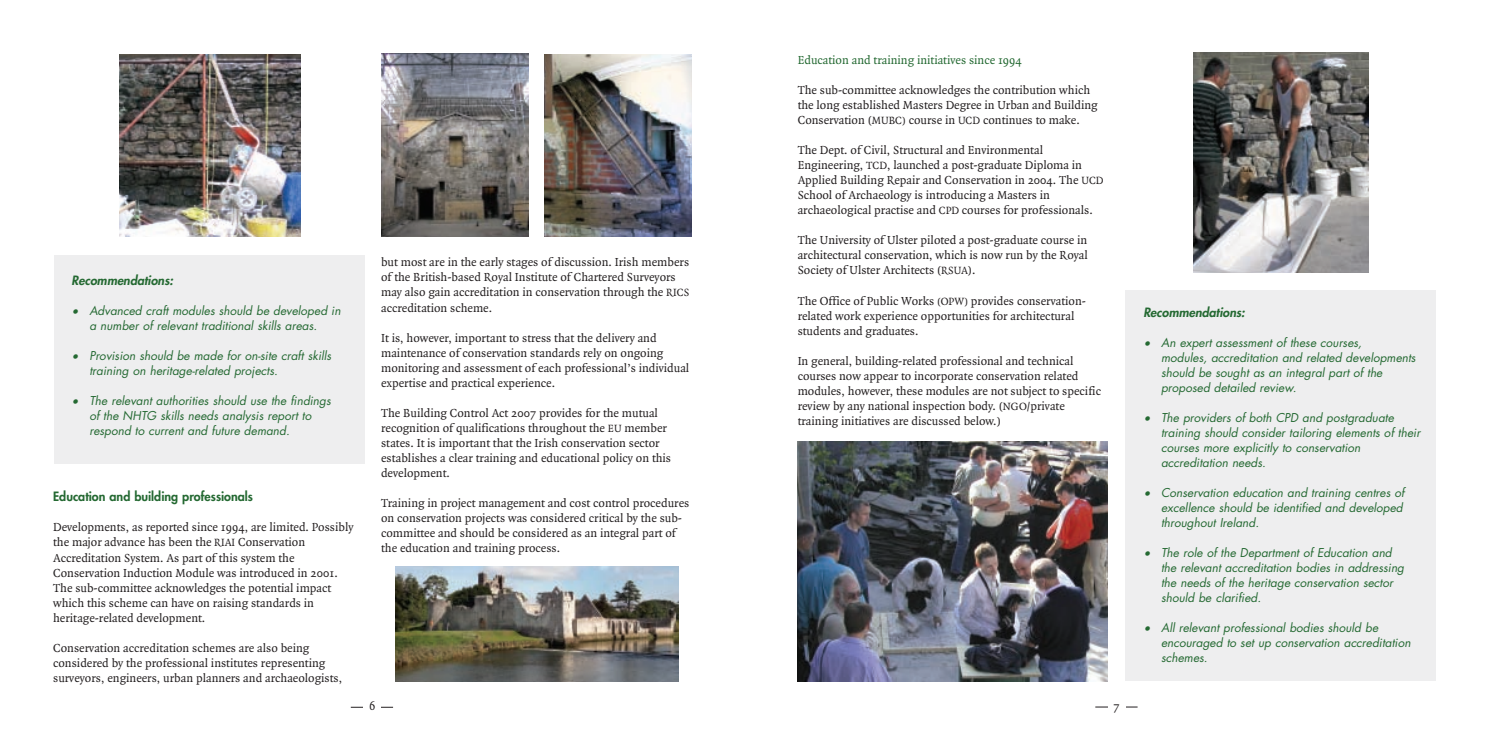
<style>
.page{position:relative;width:1489px;height:745px;background:#fff}
.page>*{position:absolute;margin:0;border:0;box-sizing:border-box;transform-origin:0 0}
.t1{font:12.5px/15px "Quadraat";color:#231f20}
.t2{font:12.5px "Quadraat";color:#246932}
.t3{font:800 12.5px "Futura";color:#246932}
.t4{font:italic 800 12.5px "Futura";color:#246932}
.t5{font:italic 11.88px/15px "Futura";color:#246932}
.s1{font-size:11.25px}
</style>
<div class="page">
<hr style="left:1095px;top:706px;width:42px;height:1px;background:#231f20">
<div style="left:1107px;top:698px;width:18px;height:20px;background:#fff"></div>
<hr style="left:351px;top:706px;width:42px;height:1px;background:#231f20">
<div style="left:363px;top:698px;width:18px;height:20px;background:#fff"></div>
<img style="left:797px;top:441px;width:310px;height:239px">
<img style="left:1193px;top:52px;width:175px;height:220px">
<div style="left:1125px;top:290px;width:310px;height:390px;background:#eeeeef"></div>
<div style="left:54px;top:255px;width:310px;height:209px;background:#eeeeef"></div>
<img style="left:120px;top:54px;width:180px;height:183px">
<img style="left:381px;top:53px;width:147px;height:184px">
<img style="left:544px;top:54px;width:147px;height:183px">
<img style="left:395px;top:566px;width:283px;height:114px">
<p class="t4" style="left:72px;top:272px;width:103px">Recommendations:</p>
<p class="t5" style="left:72px;top:303px;width:270px;text-align:center">• Advanced craft modules should be developed in a number of relevant traditional skills areas.</p>
<p class="t5" style="left:89px;top:348px;width:243px;text-indent:-18px">• Provision should be made for on-site craft skills training on heritage-related projects.</p>
<p class="t5" style="left:89px;top:393px;width:243px;text-indent:-18px">• The relevant authorities should use the findings of the NHTG skills needs analysis report to respond to current and future demand.</p>
<p class="t3" style="left:53px;top:488px;width:201px">Education and building professionals</p>
<p class="t1" style="left:53px;top:520px;width:302px">Developments, as reported since 1994, are limited. Possibly the major advance has been the <span class="s1">RIAI</span> Conservation Accreditation System. As part of this system the Conservation Induction Module was introduced in 2001.<br>The sub-committee acknowledges the potential impact which this scheme can have on raising standards in heritage-related development.</p>
<p class="t1" style="left:53px;top:640px;width:290px">Conservation accreditation schemes are also being considered by the professional institutes representing surveyors, engineers, urban planners and archaeologists,</p>
<p class="t1" style="left:381px;top:255px;width:310px">but most are in the early stages of discussion. Irish members of the British-based Royal Institute of Chartered Surveyors may also gain accreditation in conservation through the <span class="s1">RICS </span>accreditation scheme.</p>
<p class="t1" style="left:381px;top:330px;width:310px">It is, however, important to stress that the delivery and maintenance of conservation standards rely on ongoing monitoring and assessment of each professional’s individual expertise and practical experience.</p>
<p class="t1" style="left:381px;top:405px;width:291px">The Building Control Act 2007 provides for the mutual recognition of qualifications throughout the <span class="s1">EU</span> member states. It is important that the Irish conservation sector establishes a clear training and educational policy on this development.</p>
<p class="t1" style="left:381px;top:495px;width:310px">Training in project management and cost control procedures on conservation projects was considered critical by the sub&shy;committee and should be considered as an integral part of the education and training process.</p>
<p class="t2" style="left:797px;top:54px;width:226px">Education and training initiatives since 1994</p>
<p class="t1" style="left:797px;top:83px;width:301px">The sub-committee acknowledges the contribution which the long established Masters Degree in Urban and Building<br>Conservation (<span class="s1">MUBC)</span> course in <span class="s1">UCD</span> continues to make.</p>
<p class="t1" style="left:797px;top:143px;width:307px">The Dept. of Civil, Structural and Environmental Engineering, <span class="s1">TCD</span>, launched a post-graduate Diploma in Applied Building Repair and Conservation in 2004. The <span class="s1">UCD </span>School of Archaeology is introducing a Masters in archaeological practise and <span class="s1">CPD</span> courses for professionals.</p>
<p class="t1" style="left:797px;top:233px;width:292px;text-align:justify">The University of Ulster piloted a post-graduate course in architectural conservation, which is now run by the Royal Society of Ulster Architects (<span class="s1">RSUA</span>).</p>
<p class="t1" style="left:797px;top:293px;width:290px">The Office of Public Works <span class="s1">(OPW)</span> provides conservation&shy;related work experience opportunities for architectural students and graduates.</p>
<p class="t1" style="left:797px;top:353px;width:305px">In general, building-related professional and technical courses now appear to incorporate conservation related modules, however, these modules are not subject to specific review by any national inspection body. (<span class="s1">NGO</span>/private training initiatives are discussed below.)</p>
<p class="t1" style="left:369px;top:698px;width:8px">6</p>
<p class="t1" style="left:1113px;top:698px;width:8px">7</p>
<p class="t4" style="left:1143px;top:303px;width:103px">Recommendations:</p>
<p class="t5" style="left:1160px;top:334px;width:256px;text-indent:-18px">• An expert assessment of these courses,<br>modules, accreditation and related developments should be sought as an integral part of the proposed detailed review.</p>
<p class="t5" style="left:1160px;top:409px;width:261px;text-indent:-18px">• The providers of both CPD and postgraduate training should consider tailoring elements of their courses more explicitly to conservation accreditation needs.</p>
<p class="t5" style="left:1160px;top:484px;width:245px;text-indent:-18px">• Conservation education and training centres of excellence should be identified and developed throughout Ireland.</p>
<p class="t5" style="left:1160px;top:544px;width:244px;text-indent:-18px">• The role of the Department of Education and the relevant accreditation bodies in addressing the needs of the heritage conservation sector should be clarified.</p>
<p class="t5" style="left:1160px;top:619px;width:251px;text-indent:-18px">• All relevant professional bodies should be encouraged to set up conservation accreditation schemes.</p>
</div>
